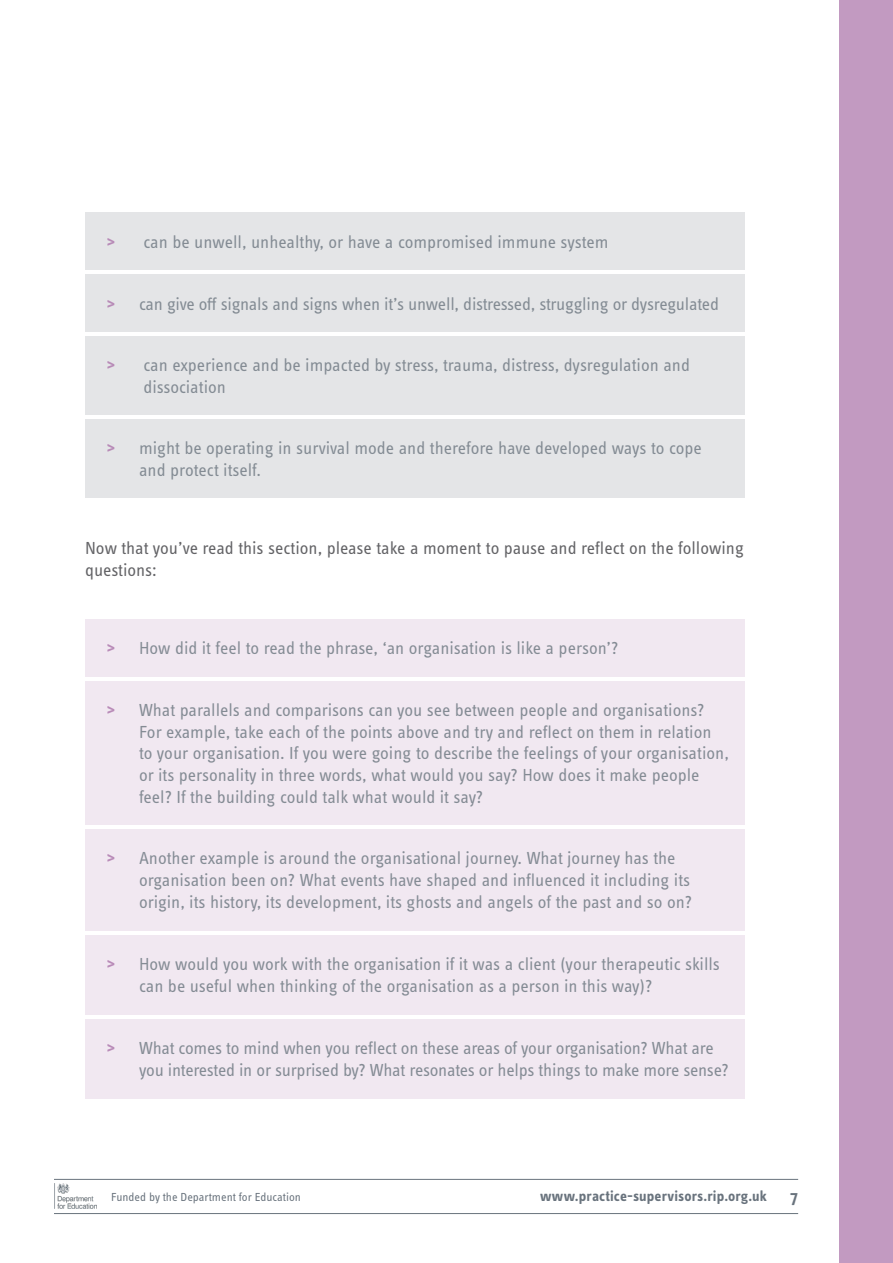
<style>
.page{position:relative;width:893px;height:1263px;background:#fff}
.page>*{position:absolute;margin:0;border:0;box-sizing:border-box;transform-origin:0 0}
.t1{font:18px/21.6px "Info Text Pro";color:#78818a}
.PSDP_body_text{font:18px/21.6px "Info Text Pro";color:#636366}
.t2{font:600 18px "Info Text Pro";color:#69737d}
.t3{font:700 15px "Info Text Pro";letter-spacing:.01em;color:#69737d}
.t4{font:12px "Info Text Pro";color:#69737d}
.s1{font-weight:700;color:#b381b2}
</style>
<div class="page">
<div style="left:839px;top:0;width:54px;height:1263px;background:#c29ac1"></div>
<hr style="left:54px;top:1213px;width:744px;height:1px;background:#69737d">
<hr style="left:54px;top:1179px;width:744px;height:1px;background:#69737d">
<img style="left:54px;top:1183px;width:42px;height:25px">
<div style="left:85px;top:213px;width:659px;height:57px;background:#e1e3e5"></div>
<div style="left:85px;top:274px;width:659px;height:58px;background:#e1e3e5"></div>
<div style="left:85px;top:336px;width:659px;height:79px;background:#e1e3e5"></div>
<div style="left:85px;top:419px;width:659px;height:78px;background:#e1e3e5"></div>
<div style="left:85px;top:619px;width:659px;height:57px;background:#f0e6f0"></div>
<div style="left:85px;top:680px;width:659px;height:144px;background:#f0e6f0"></div>
<div style="left:85px;top:829px;width:659px;height:101px;background:#f0e6f0"></div>
<div style="left:85px;top:935px;width:659px;height:79px;background:#f0e6f0"></div>
<div style="left:85px;top:1019px;width:659px;height:79px;background:#f0e6f0"></div>
<p class="t1" style="left:106px;top:231px;width:504px"><span class="s1">&gt;</span> can be unwell, unhealthy, or have a compromised immune system</p>
<p class="t1" style="left:106px;top:292px;width:614px"><span class="s1">&gt;</span> can give off signals and signs when it’s unwell, distressed, struggling or dysregulated</p>
<p class="t1" style="left:144px;top:354px;width:548px;text-indent:-37px"><span class="s1">&gt;</span> can experience and be impacted by stress, trauma, distress, dysregulation and dissociation</p>
<p class="t1" style="left:139px;top:437px;width:564px;text-indent:-33px"><span class="s1">&gt;</span> might be operating in survival mode and therefore have developed ways to cope and protect itself.</p>
<p class="PSDP_body_text" style="left:85px;top:537px;width:660px">Now that you’ve read this section, please take a moment to pause and reflect on the following questions:</p>
<p class="t1" style="left:106px;top:637px;width:514px"><span class="s1">&gt;</span> How did it feel to read the phrase, ‘an organisation is like a person’?</p>
<p class="t1" style="left:139px;top:699px;width:591px;text-indent:-33px"><span class="s1">&gt;</span> What parallels and comparisons can you see between people and organisations?<br>For example, take each of the points above and try and reflect on them in relation to your organisation. If you were going to describe the feelings of your organisation, or its personality in three words, what would you say? How does it make people feel? If the building could talk what would it say?</p>
<p class="t1" style="left:139px;top:847px;width:555px;text-indent:-33px"><span class="s1">&gt;</span> Another example is around the organisational journey. What journey has the organisation been on? What events have shaped and influenced it including its origin, its history, its development, its ghosts and angels of the past and so on?</p>
<p class="t1" style="left:139px;top:953px;width:582px;text-indent:-33px"><span class="s1">&gt;</span> How would you work with the organisation if it was a client (your therapeutic skills can be useful when thinking of the organisation as a person in this way)?</p>
<p class="t1" style="left:139px;top:1037px;width:591px;text-indent:-33px"><span class="s1">&gt;</span> What comes to mind when you reflect on these areas of your organisation? What are you interested in or surprised by? What resonates or helps things to make more sense?</p>
<p class="t4" style="left:111px;top:1190px;width:191px">Funded by the Department for Education</p>
<p class="t3" style="left:540px;top:1187px;width:228px">www.practice-supervisors.rip.org.uk</p>
<p class="t2" style="left:790px;top:1186px;width:9px">7</p>
</div>
